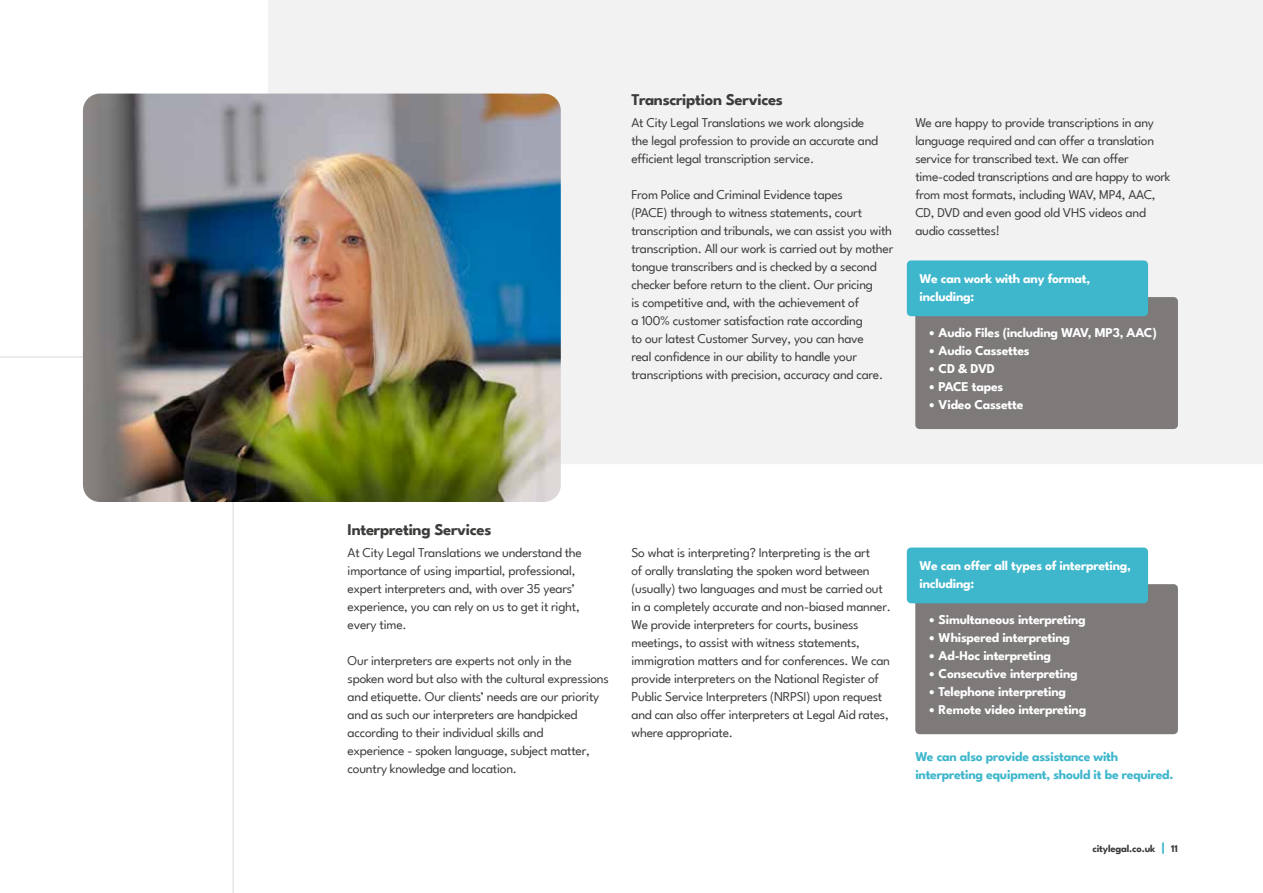
<style>
.page{position:relative;width:1263px;height:893px;background:#fff}
.page>*{position:absolute;margin:0;border:0;box-sizing:border-box;transform-origin:0 0}
.t1{font:700 16.5px "League Spartan";letter-spacing:-.02em;color:#3c3c3b}
.t2{font:13.5px/18px "League Spartan";letter-spacing:-.02em;color:#3c3c3b}
.t3{font:700 13.5px/18px "League Spartan";letter-spacing:-.02em;color:#fff}
.t4{font:700 13.5px/18px "League Spartan";letter-spacing:-.02em;color:#3eb6cc}
.t5{font:700 10.5px "League Spartan";letter-spacing:-.02em;color:#3c3c3b}
.s1{font-size:13.5px;color:#3eb6cc}
</style>
<div class="page">
<div style="left:268px;top:0;width:995px;height:464px;background:#f3f2f3"></div>
<svg style="left:0;top:356px;width:234px;height:537px"></svg>
<img style="left:83px;top:94px;width:478px;height:408px">
<div style="left:915px;top:297px;width:263px;height:132px;background:#7d7a79;border-radius:4px"></div>
<div style="left:907px;top:260px;width:241px;height:56px;background:#3eb6cc;border-radius:4px"></div>
<div style="left:915px;top:584px;width:263px;height:150px;background:#7d7a79;border-radius:4px"></div>
<div style="left:907px;top:548px;width:241px;height:55px;background:#3eb6cc;border-radius:4px"></div>
<p class="t1" style="left:631px;top:87px;width:153px">Transcription Services</p>
<p class="t2" style="left:631px;top:113px;width:248px">At City Legal Translations we work alongside the legal profession to provide an accurate and efficient legal transcription service.</p>
<p class="t2" style="left:631px;top:185px;width:263px">From Police and Criminal Evidence tapes<br>(PACE) through to witness statements, court transcription and tribunals, we can assist you with transcription. All our work is carried out by mother tongue transcribers and is checked by a second checker before return to the client. Our pricing<br>is competitive and, with the achievement of<br>a 100% customer satisfaction rate according<br>to our latest Customer Survey, you can have<br>real confidence in our ability to handle your transcriptions with precision, accuracy and care.</p>
<p class="t2" style="left:915px;top:113px;width:257px">We are happy to provide transcriptions in any language required and can offer a translation service for transcribed text. We can offer time-coded transcriptions and are happy to work from most formats, including WAV, MP4, AAC, CD, DVD and even good old VHS videos and audio cassettes!</p>
<p class="t3" style="left:919px;top:268px;width:172px">We can work with any format, including:</p>
<p class="t3" style="left:928px;top:323px;width:230px">• Audio Files (including WAV, MP3, AAC)</p>
<p class="t3" style="left:928px;top:341px;width:103px">• Audio Cassettes</p>
<p class="t3" style="left:928px;top:359px;width:68px">• CD &amp; DVD</p>
<p class="t3" style="left:928px;top:377px;width:77px">• PACE tapes</p>
<p class="t3" style="left:928px;top:395px;width:97px">• Video Cassette</p>
<p class="t1" style="left:348px;top:517px;width:145px">Interpreting Services</p>
<p class="t2" style="left:348px;top:543px;width:236px">At City Legal Translations we understand the importance of using impartial, professional, expert interpreters and, with over 35 years’ experience, you can rely on us to get it right, every time.</p>
<p class="t2" style="left:348px;top:651px;width:263px">Our interpreters are experts not only in the spoken word but also with the cultural expressions and etiquette. Our clients’ needs are our priority and as such our interpreters are handpicked according to their individual skills and<br>experience - spoken language, subject matter, country knowledge and location.</p>
<p class="t2" style="left:631px;top:543px;width:261px">So what is interpreting? Interpreting is the art<br>of orally translating the spoken word between (usually) two languages and must be carried out in a completely accurate and non-biased manner.<br>We provide interpreters for courts, business meetings, to assist with witness statements, immigration matters and for conferences. We can provide interpreters on the National Register of Public Service Interpreters (NRPSI) upon request and can also offer interpreters at Legal Aid rates, where appropriate.</p>
<p class="t3" style="left:919px;top:555px;width:213px">We can offer all types of interpreting, including:</p>
<p class="t3" style="left:928px;top:610px;width:159px">• Simultaneous interpreting</p>
<p class="t3" style="left:928px;top:628px;width:144px">• Whispered interpreting</p>
<p class="t3" style="left:928px;top:646px;width:125px">• Ad-Hoc interpreting</p>
<p class="t3" style="left:928px;top:664px;width:151px">• Consecutive interpreting</p>
<p class="t3" style="left:928px;top:682px;width:139px">• Telephone interpreting</p>
<p class="t3" style="left:928px;top:700px;width:160px">• Remote video interpreting</p>
<p class="t4" style="left:915px;top:746px;width:260px">We can also provide assistance with interpreting equipment, should it be required.</p>
<p class="t5" style="left:1092px;top:840px;width:87px">citylegal.co.uk <span class="s1">|</span> 11</p>
</div>
